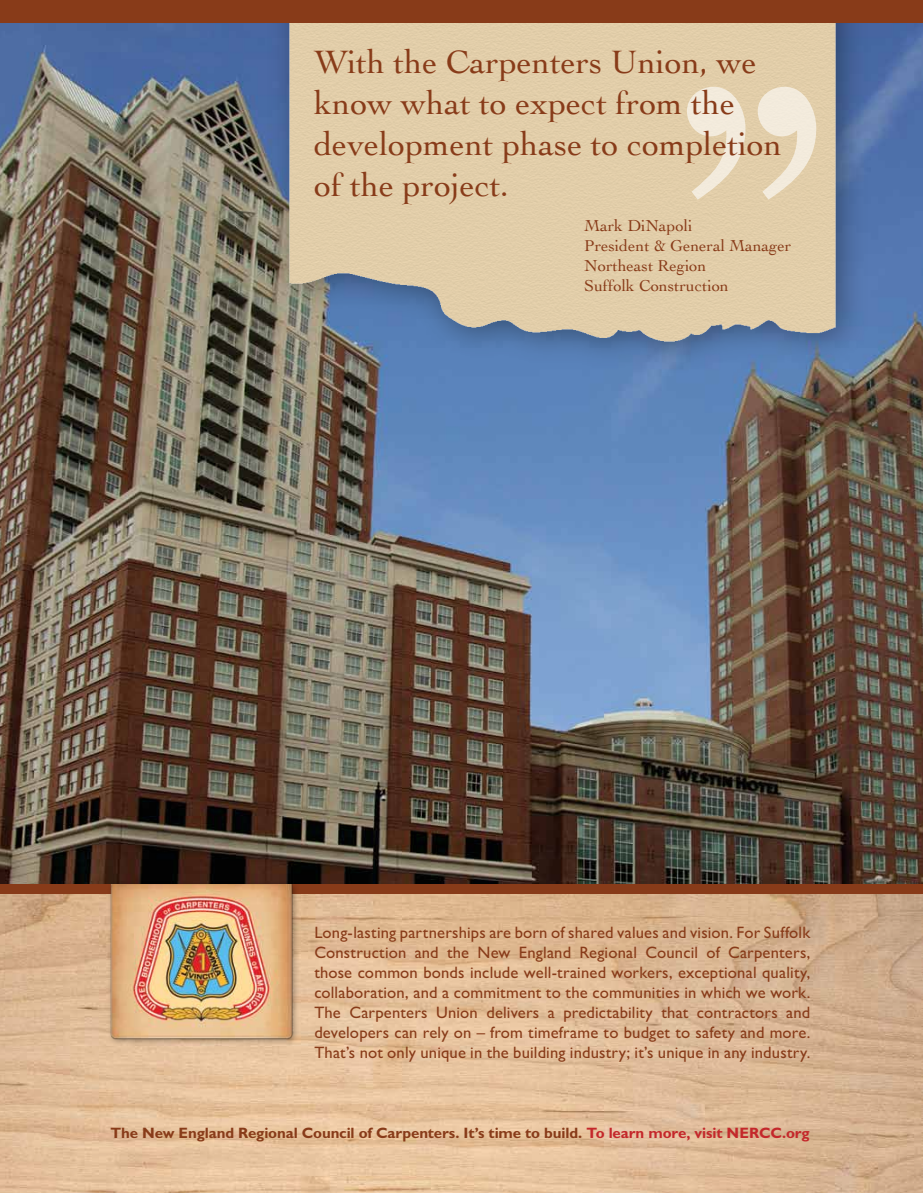
<style>
.page{position:relative;width:923px;height:1193px;background:#fff}
.page>*{position:absolute;margin:0;border:0;box-sizing:border-box;transform-origin:0 0}
.t1{font:33.88px/41.1px "Cochin";color:#883b19}
.t2{font:16.5px/20px "Gill Sans";letter-spacing:.01em;color:#883b19;text-align:justify}
.t3{font:16.5px/20px "Cochin";color:#883b19}
.t4{font:15px "Gill Sans MT Bold";letter-spacing:-.01em;color:#883b19}
.s1{color:#c4282b}
</style>
<div class="page">
<img style="left:0;top:22px;width:922px;height:1170px">
<img style="left:233px;top:22px;width:649px;height:410px">
<div style="left:0;top:884px;width:922px;height:9px;background:#883b19"></div>
<svg style="left:687px;top:87px;width:129px;height:113px;background:#e9dac0"></svg>
<div style="left:0;top:0;width:922px;height:22px;background:#883b19"></div>
<div style="left:107px;top:880px;width:193px;height:167px;background:#000;opacity:.35"></div>
<img style="left:105px;top:884px;width:192px;height:165px">
<h1 class="t1" style="left:314px;top:41px;width:469px">With the Carpenters Union, we know what to expect from the development phase to completion of the project.</h1>
<p class="t3" style="left:584px;top:215px;width:209px">Mark DiNapoli<br>President &amp; General Manager<br>Northeast Region<br>Suffolk Construction</p>
<p class="t2" style="left:314px;top:922px;width:497px">Long-lasting partnerships are born of shared values and vision. For Suffolk Construction and the New England Regional Council of Carpenters, those common bonds include well-trained workers, exceptional quality, collaboration, and a commitment to the communities in which we work.<br>The Carpenters Union delivers a predictability that contractors and developers can rely on – from timeframe to budget to safety and more.<br>That’s not only unique in the building industry; it’s unique in any industry.</p>
<p class="t4" style="left:110px;top:1123px;width:700px">The New England Regional Council of Carpenters. It’s time to build. <span class="s1">To learn more, visit NERCC.org</span></p>
</div>
